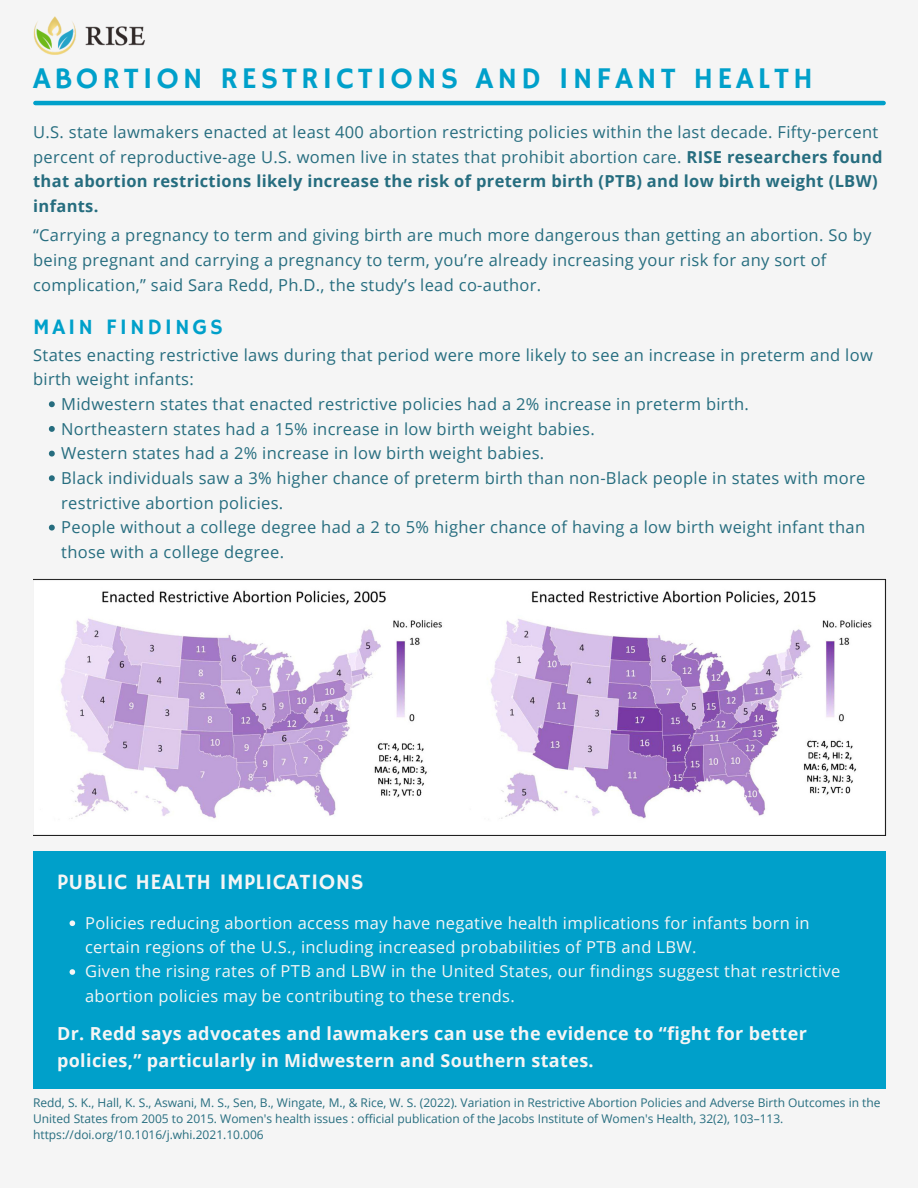
<style>
.page{position:relative;width:918px;height:1188px;background:#f5f5f5}
.page>*{position:absolute;margin:0;border:0;box-sizing:border-box;transform-origin:0 0}
.t1{font:30px "Hammersmith One";letter-spacing:.13em;color:#00a0ca}
.t2{font:22.05px "Hammersmith One";letter-spacing:.02em;color:#f5f5f5}
.t3{font:22.05px "Hammersmith One";letter-spacing:.13em;color:#00a0ca}
.t4{font:700 18px/26.8px "Open Sans";letter-spacing:.02em;color:#f5f5f5}
.t5{font:16.5px/24.8px "Open Sans";letter-spacing:.02em;color:#266d7f}
.t6{font:16.5px/24.3px "Open Sans";letter-spacing:.02em;color:#f5f5f5}
.t7{font:12px/16px "Open Sans";color:#266d7f}
.s1{font-weight:700}
</style>
<div class="page">
<img style="left:33px;top:579px;width:853px;height:256px">
<svg style="left:49px;top:401px;width:6px;height:6px"></svg>
<svg style="left:49px;top:426px;width:6px;height:6px"></svg>
<svg style="left:49px;top:451px;width:6px;height:6px"></svg>
<svg style="left:49px;top:475px;width:6px;height:6px"></svg>
<svg style="left:49px;top:525px;width:6px;height:6px"></svg>
<div style="left:33px;top:851px;width:853px;height:238px;background:#00a0ca"></div>
<svg style="left:70px;top:920px;width:5px;height:6px"></svg>
<svg style="left:70px;top:969px;width:5px;height:6px"></svg>
<hr style="left:35px;top:101px;width:849px;height:4px;background:#00a0ca">
<img style="left:33px;top:16px;width:112px;height:39px">
<p class="t1" style="left:33px;top:61px;width:781px">ABORTION RESTRICTIONS AND INFANT HEALTH</p>
<p class="t5" style="left:33px;top:119px;width:851px">U.S. state lawmakers enacted at least 400 abortion restricting policies within the last decade. Fifty-percent percent of reproductive-age U.S. women live in states that prohibit abortion care. <span class="s1">RISE researchers found that abortion restrictions likely increase the risk of preterm birth (PTB) and low birth weight (LBW) infants.</span></p>
<p class="t5" style="left:33px;top:222px;width:840px">“Carrying a pregnancy to term and giving birth are much more dangerous than getting an abortion. So by being pregnant and carrying a pregnancy to term, you’re already increasing your risk for any sort of complication,” said Sara Redd, Ph.D., the study’s lead co-author.</p>
<p class="t3" style="left:33px;top:314px;width:191px">MAIN FINDINGS</p>
<p class="t5" style="left:33px;top:342px;width:841px">States enacting restrictive laws during that period were more likely to see an increase in preterm and low birth weight infants:</p>
<p class="t5" style="left:61px;top:391px;width:689px">Midwestern states that enacted restrictive policies had a 2% increase in preterm birth.</p>
<p class="t5" style="left:61px;top:416px;width:535px">Northeastern states had a 15% increase in low birth weight babies.</p>
<p class="t5" style="left:61px;top:441px;width:485px">Western states had a 2% increase in low birth weight babies.</p>
<p class="t5" style="left:61px;top:465px;width:806px">Black individuals saw a 3% higher chance of preterm birth than non-Black people in states with more restrictive abortion policies.</p>
<p class="t5" style="left:61px;top:515px;width:806px">People without a college degree had a 2 to 5% higher chance of having a low birth weight infant than those with a college degree.</p>
<p class="t2" style="left:57px;top:869px;width:308px">PUBLIC HEALTH IMPLICATIONS</p>
<p class="t6" style="left:85px;top:910px;width:726px">Policies reducing abortion access may have negative health implications for infants born in certain regions of the U.S., including increased probabilities of PTB and LBW.</p>
<p class="t6" style="left:85px;top:959px;width:757px">Given the rising rates of PTB and LBW in the United States, our findings suggest that restrictive abortion policies may be contributing to these trends.</p>
<p class="t4" style="left:57px;top:1019px;width:751px">Dr. Redd says advocates and lawmakers can use the evidence to “fight for better policies,” particularly in Midwestern and Southern states.</p>
<p class="t7" style="left:33px;top:1094px;width:849px">Redd, S. K., Hall, K. S., Aswani, M. S., Sen, B., Wingate, M., &amp; Rice, W. S. (2022). Variation in Restrictive Abortion Policies and Adverse Birth Outcomes in the<br>United States from 2005 to 2015. Women's health issues : official publication of the Jacobs Institute of Women's Health, 32(2), 103–113. https://doi.org/10.1016/j.whi.2021.10.006</p>
</div>
